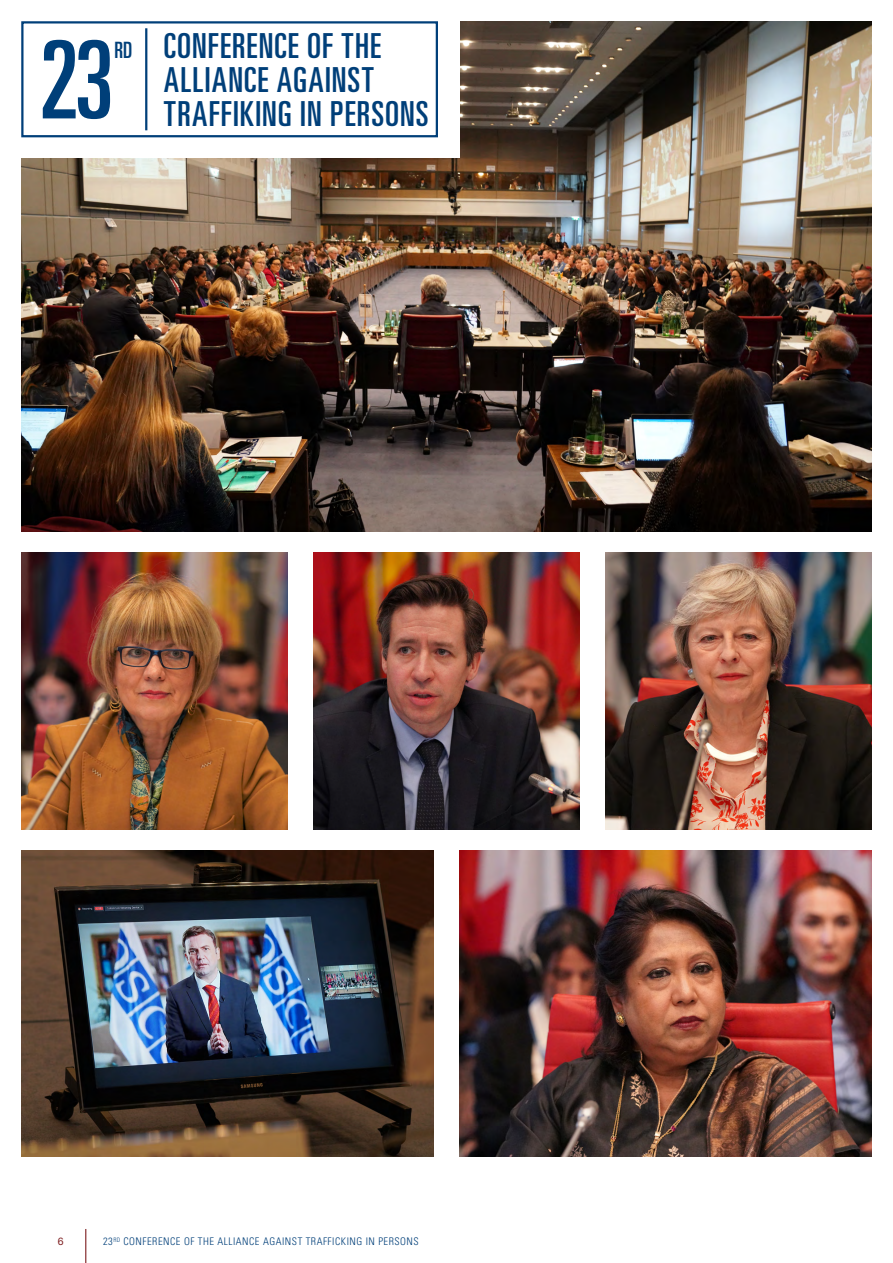
<style>
.page{position:relative;width:893px;height:1263px;background:#fff}
.page>*{position:absolute;margin:0;border:0;box-sizing:border-box;transform-origin:0 0}
.t1{font:ultra-condensed 108px "Univers LT Std";color:#003f79}
.t2{font:ultra-condensed 34.5px/33.8px "Univers LT Std";letter-spacing:.035em;color:#003f79}
.t3{font:ultra-condensed 22.5px "Univers LT Std";color:#003f79}
.t4{font:300 condensed 10.5px "Univers LT Std";letter-spacing:.05em;color:#003f79}
.t5{font:10.5px "Helvetica Neue LT Std";color:#7e1e20}
</style>
<div class="page">
<hr style="left:85px;top:1229px;width:1px;height:34px;background:#7e1e20">
<img style="left:21px;top:21px;width:851px;height:510px">
<div style="left:0;top:0;width:459px;height:157px;background:#fff"></div>
<img style="left:21px;top:553px;width:267px;height:276px">
<img style="left:313px;top:553px;width:267px;height:276px">
<img style="left:605px;top:553px;width:267px;height:276px">
<img style="left:459px;top:850px;width:413px;height:307px">
<img style="left:21px;top:850px;width:413px;height:307px">
<div style="left:21px;top:21px;width:417px;height:116px;border:2px solid #003f79"></div>
<hr style="left:145px;top:28px;width:2px;height:102px;background:#003f79">
<h1 class="t1" style="left:39px;top:19px;width:76px">23</h1>
<h3 class="t3" style="left:114px;top:37px;width:19px">RD</h3>
<h2 class="t2" style="left:164px;top:29px;width:219px">CONFERENCE OF THE<br>ALLIANCE AGAINST</h2>
<h2 class="t2" style="left:164px;top:96px;width:266px">TRAFFIKING IN PERSONS</h2>
<p class="t5" style="left:58px;top:1235px;width:7px">6</p>
<p class="t4" style="left:103px;top:1235px;width:317px">23<sup>RD</sup> CONFERENCE OF THE ALLIANCE AGAINST TRAFFICKING IN PERSONS</p>
</div>
